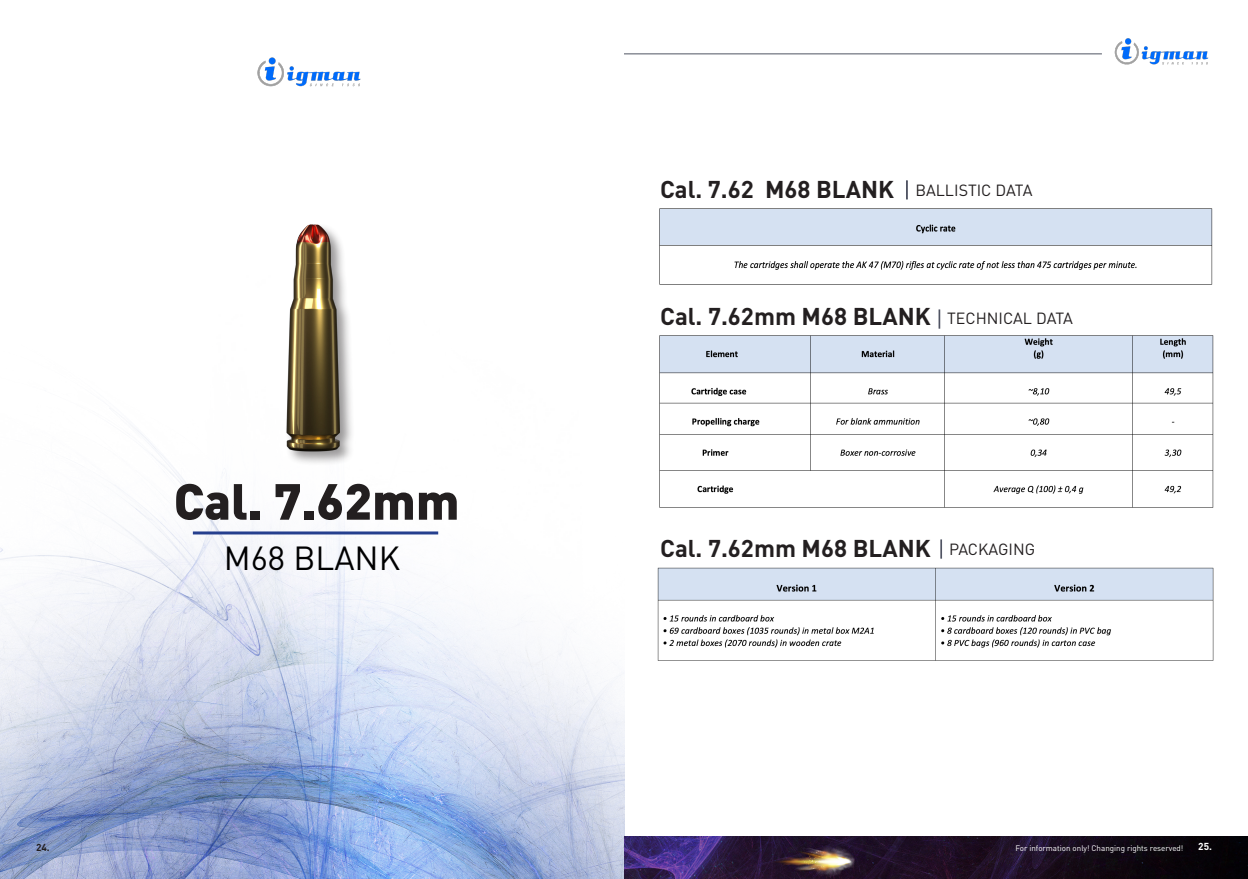
<style>
.page{position:relative;width:1248px;height:879px;background:#fff}
.page>*{position:absolute;margin:0;border:0;box-sizing:border-box;transform-origin:0 0}
.t1{font:900 50px "DIN Pro";color:#231f20}
.t2{font:33px "DIN Pro";color:#000001}
.t3{font:700 24px "DIN Pro";color:#231f20}
.t4{font:16px "DIN Pro";color:#231f20}
.t5{font:700 10px "DIN Pro";color:#231f20}
.t6{font:700 10px "DIN Pro";color:#fff}
.t7{font:8px "DIN Pro";color:#fff}
</style>
<div class="page">
<img style="left:0;top:428px;width:624px;height:451px">
<img style="left:624px;top:836px;width:623px;height:43px">
<img style="left:768px;top:845px;width:88px;height:33px">
<img style="left:257px;top:57px;width:104px;height:30px">
<img style="left:1114px;top:38px;width:95px;height:27px">
<hr style="left:624px;top:53px;width:477px;height:1px;background:#505463">
<img style="left:252px;top:224px;width:116px;height:256px">
<svg style="left:906px;top:180px;width:1px;height:19px"></svg>
<div style="left:938px;top:309px;width:2px;height:20px;border:1px solid #505463"></div>
<svg style="left:940px;top:539px;width:1px;height:19px"></svg>
<img style="left:659px;top:208px;width:554px;height:77px">
<img style="left:659px;top:335px;width:555px;height:173px">
<img style="left:658px;top:567px;width:555px;height:94px">
<hr style="left:193px;top:531px;width:245px;height:3px;background:#253f8e">
<p class="t3" style="left:660px;top:169px;width:236px">Cal. 7.62 M68 BLANK</p>
<p class="t4" style="left:915px;top:177px;width:119px">BALLISTIC DATA</p>
<p class="t1" style="left:174px;top:459px;width:287px">Cal. 7.62mm</p>
<p class="t2" style="left:224px;top:532px;width:178px">M68 BLANK</p>
<p class="t3" style="left:660px;top:296px;width:272px">Cal. 7.62mm M68 BLANK</p>
<p class="t4" style="left:947px;top:306px;width:127px">TECHNICAL DATA</p>
<p class="t3" style="left:660px;top:528px;width:272px">Cal. 7.62mm M68 BLANK</p>
<p class="t4" style="left:948px;top:537px;width:88px">PACKAGING</p>
<p class="t5" style="left:36px;top:838px;width:15px">24.</p>
<p class="t7" style="left:1015px;top:842px;width:169px">For information only! Changing rights reserved!</p>
<p class="t6" style="left:1198px;top:838px;width:15px">25.</p>
</div>
